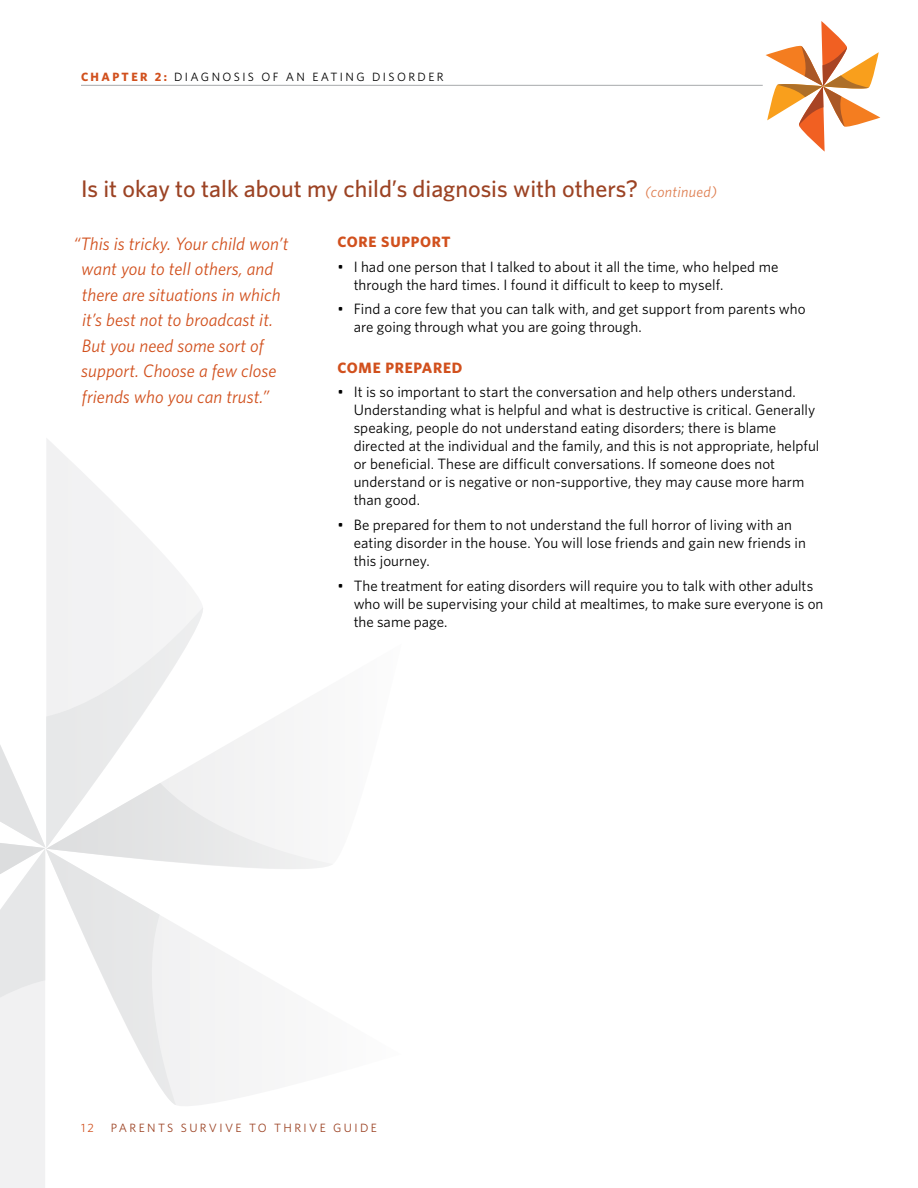
<style>
.page{position:relative;width:918px;height:1188px;background:#fff}
.page>*{position:absolute;margin:0;border:0;box-sizing:border-box;transform-origin:0 0}
.t1{font:500 24px "Whitney";color:#9c4324}
.t2{font:italic 18px/25.5px "Whitney";letter-spacing:.005em;color:#d1501d}
.t3{font:15px/18px "Whitney";letter-spacing:.005em;color:#000}
.t4{font:700 15px "Whitney";letter-spacing:.05em;color:#d1501d}
.t5{font:12px "Whitney";letter-spacing:.2em;color:#000}
.t6{font:12px "Whitney";letter-spacing:.2em;color:#9c4324}
.t7{font:12px "Whitney";color:#d1501d}
.s1{font-weight:700;color:#d1501d}
.s2{font-weight:400;font-style:italic;font-size:15px;color:#de7e50}
</style>
<div class="page">
<svg style="left:766px;top:21px;width:114px;height:131px"></svg>
<hr style="left:81px;top:85px;width:682px;height:1px;background:#a7a9ac">
<svg style="left:47px;top:439px;width:138px;height:142px;fill:#f4f4f4"></svg>
<svg style="left:0;top:581px;width:332px;height:607px"></svg>
<p class="t5" style="left:81px;top:70px;width:364px"><span class="s1">CHAPTER 2:</span> diagnosis of a n eating disorder</p>
<h1 class="t1" style="left:81px;top:175px;width:637px">Is it okay to talk about my child’s diagnosis with others? <span class="s2">(continued)</span></h1>
<p class="t4" style="left:337px;top:233px;width:115px">CORE SUPPORT</p>
<p class="t3" style="left:354px;top:257px;width:426px;text-indent:-16px">• I had one person that I talked to about it all the time, who helped me through the hard times. I found it difficult to keep to myself.</p>
<p class="t3" style="left:354px;top:300px;width:454px;text-indent:-16px">• Find a core few that you can talk with, and get support from parents who are going through what you are going through.</p>
<p class="t4" style="left:337px;top:358px;width:126px">COME PREPARED</p>
<p class="t3" style="left:354px;top:383px;width:467px;text-indent:-16px">• It is so important to start the conversation and help others understand.<br>U nderstanding what is helpful and what is destructive is critical. Generally speaking, people do not understand eating disorders; there is blame directed at the individual and the family, and this is not appropriate, helpful or beneficial. These are difficult conversations. If someone does not understand or is negative or non-supportive, they may cause more harm than good.</p>
<p class="t3" style="left:354px;top:515px;width:454px;text-indent:-16px">• Be prepared for them to not understand the full horror of living with an eating disorder in the house. You will lose friends and gain new friends in this journey.</p>
<p class="t3" style="left:354px;top:576px;width:471px;text-indent:-16px">• The treatment for eating disorders will require you to talk with other adults who will be supervising your child at mealtimes, to make sure everyone is on the same page.</p>
<p class="t2" style="left:81px;top:230px;width:209px;text-indent:-8px">“This is tricky. Your child won’t want you to tell others, and there are situations in which it’s best not to broadcast it.<br>But you need some sort of support. Choose a few close friends who you can trust.”</p>
<p class="t7" style="left:81px;top:1120px;width:15px">12</p>
<p class="t6" style="left:111px;top:1120px;width:268px">pa rents S urvive to thrive guide</p>
</div>
